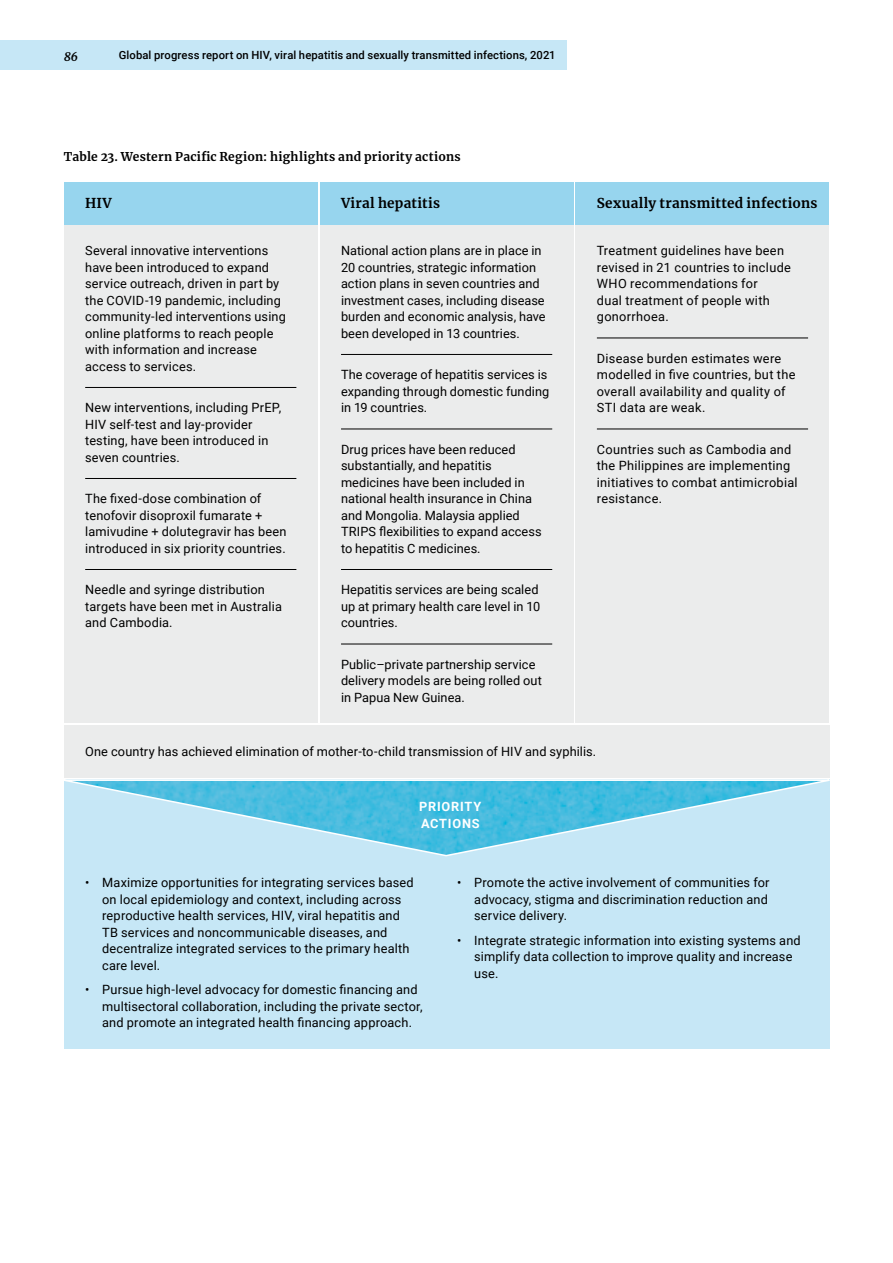
<style>
.page{position:relative;width:893px;height:1263px;background:#fff}
.page>*{position:absolute;margin:0;border:0;box-sizing:border-box;transform-origin:0 0}
.t1{font:700 13.5px "Merriweather";letter-spacing:.02em;color:#000}
.t2{font:12.75px/16.5px "Roboto";letter-spacing:.01em;color:#000}
.t3{font:700 12.75px/16.5px "Roboto";letter-spacing:.06em;color:#fff}
.t4{font:700 12px "Merriweather";letter-spacing:.02em;color:#000}
.t5{font:italic 700 12px "Merriweather";color:#000}
.t6{font:500 11.25px "Roboto";letter-spacing:.01em;color:#000}
</style>
<div class="page">
<div style="left:64px;top:856px;width:765px;height:193px;background:#c6e7f6"></div>
<div style="left:576px;top:224px;width:253px;height:499px;background:#ebecec"></div>
<hr style="left:597px;top:338px;width:211px;height:1px;background:#000">
<hr style="left:597px;top:429px;width:211px;height:1px;background:#000">
<div style="left:64px;top:224px;width:254px;height:499px;background:#ebecec"></div>
<hr style="left:85px;top:387px;width:211px;height:1px;background:#000">
<hr style="left:85px;top:478px;width:211px;height:1px;background:#000">
<hr style="left:85px;top:569px;width:211px;height:1px;background:#000">
<svg style="left:64px;top:779px;width:766px;height:78px;background:#8bd3eb"></svg>
<div style="left:320px;top:224px;width:253px;height:499px;background:#ebecec"></div>
<hr style="left:341px;top:354px;width:211px;height:1px;background:#000">
<hr style="left:341px;top:429px;width:211px;height:1px;background:#000">
<hr style="left:341px;top:569px;width:211px;height:1px;background:#000">
<hr style="left:341px;top:644px;width:211px;height:1px;background:#000">
<div style="left:64px;top:182px;width:254px;height:42px;background:#97d5ee"></div>
<div style="left:320px;top:182px;width:253px;height:42px;background:#97d5ee"></div>
<div style="left:576px;top:182px;width:253px;height:42px;background:#97d5ee"></div>
<div style="left:64px;top:725px;width:765px;height:52px;background:#ebecec"></div>
<div style="left:0;top:40px;width:567px;height:30px;background:#c6e7f6"></div>
<p class="t5" style="left:64px;top:48px;width:16px">86</p>
<p class="t6" style="left:119px;top:48px;width:438px">Global progress report on HIV, viral hepatitis and sexually transmitted infections, 2021</p>
<p class="t4" style="left:64px;top:148px;width:398px">Table 23. Western Pacific Region: highlights and priority actions</p>
<p class="t1" style="left:85px;top:193px;width:28px">HIV</p>
<p class="t1" style="left:341px;top:193px;width:101px">Viral hepatitis</p>
<p class="t1" style="left:597px;top:193px;width:222px">Sexually transmitted infections</p>
<p class="t2" style="left:85px;top:242px;width:202px">Several innovative interventions have been introduced to expand service outreach, driven in part by the COVID-19 pandemic, including community-led interventions using online platforms to reach people with information and increase access to services.</p>
<p class="t2" style="left:85px;top:399px;width:198px">New interventions, including PrEP,<br>HIV self-test and lay-provider testing, have been introduced in seven countries.</p>
<p class="t2" style="left:85px;top:490px;width:203px">The fixed-dose combination of tenofovir disoproxil fumarate + lamivudine + dolutegravir has been introduced in six priority countries.</p>
<p class="t2" style="left:85px;top:581px;width:198px">Needle and syringe distribution targets have been met in Australia and Cambodia.</p>
<p class="t2" style="left:341px;top:242px;width:206px">National action plans are in place in 20 countries, strategic information action plans in seven countries and investment cases, including disease burden and economic analysis, have been developed in 13 countries.</p>
<p class="t2" style="left:341px;top:366px;width:210px">The coverage of hepatitis services is expanding through domestic funding in 19 countries.</p>
<p class="t2" style="left:341px;top:440px;width:202px">Drug prices have been reduced substantially, and hepatitis medicines have been included in national health insurance in China and Mongolia. Malaysia applied<br>TRIPS flexibilities to expand access to hepatitis C medicines.</p>
<p class="t2" style="left:341px;top:581px;width:201px">Hepatitis services are being scaled up at primary health care level in 10 countries.</p>
<p class="t2" style="left:341px;top:655px;width:202px">Public–private partnership service delivery models are being rolled out in Papua New Guinea.</p>
<p class="t2" style="left:597px;top:242px;width:196px">Treatment guidelines have been revised in 21 countries to include<br>WHO recommendations for<br>dual treatment of people with gonorrhoea.</p>
<p class="t2" style="left:597px;top:349px;width:200px">Disease burden estimates were modelled in five countries, but the overall availability and quality of<br>STI data are weak.</p>
<p class="t2" style="left:597px;top:440px;width:202px">Countries such as Cambodia and the Philippines are implementing initiatives to combat antimicrobial resistance.</p>
<p class="t2" style="left:85px;top:743px;width:513px">One country has achieved elimination of mother-to-child transmission of HIV and syphilis.</p>
<p class="t3" style="left:419px;top:798px;width:64px">PRIORITY<br>ACTIONS</p>
<p class="t2" style="left:102px;top:874px;width:313px;text-indent:-17px">• Maximize opportunities for integrating services based on local epidemiology and context, including across reproductive health services, HIV, viral hepatitis and TB services and noncommunicable diseases, and decentralize integrated services to the primary health care level.</p>
<p class="t2" style="left:102px;top:981px;width:322px;text-indent:-17px">• Pursue high-level advocacy for domestic financing and multisectoral collaboration, including the private sector, and promote an integrated health financing approach.</p>
<p class="t2" style="left:474px;top:874px;width:297px;text-indent:-17px">• Promote the active involvement of communities for advocacy, stigma and discrimination reduction and service delivery.</p>
<p class="t2" style="left:474px;top:932px;width:328px;text-indent:-17px">• Integrate strategic information into existing systems and simplify data collection to improve quality and increase use.</p>
</div>
